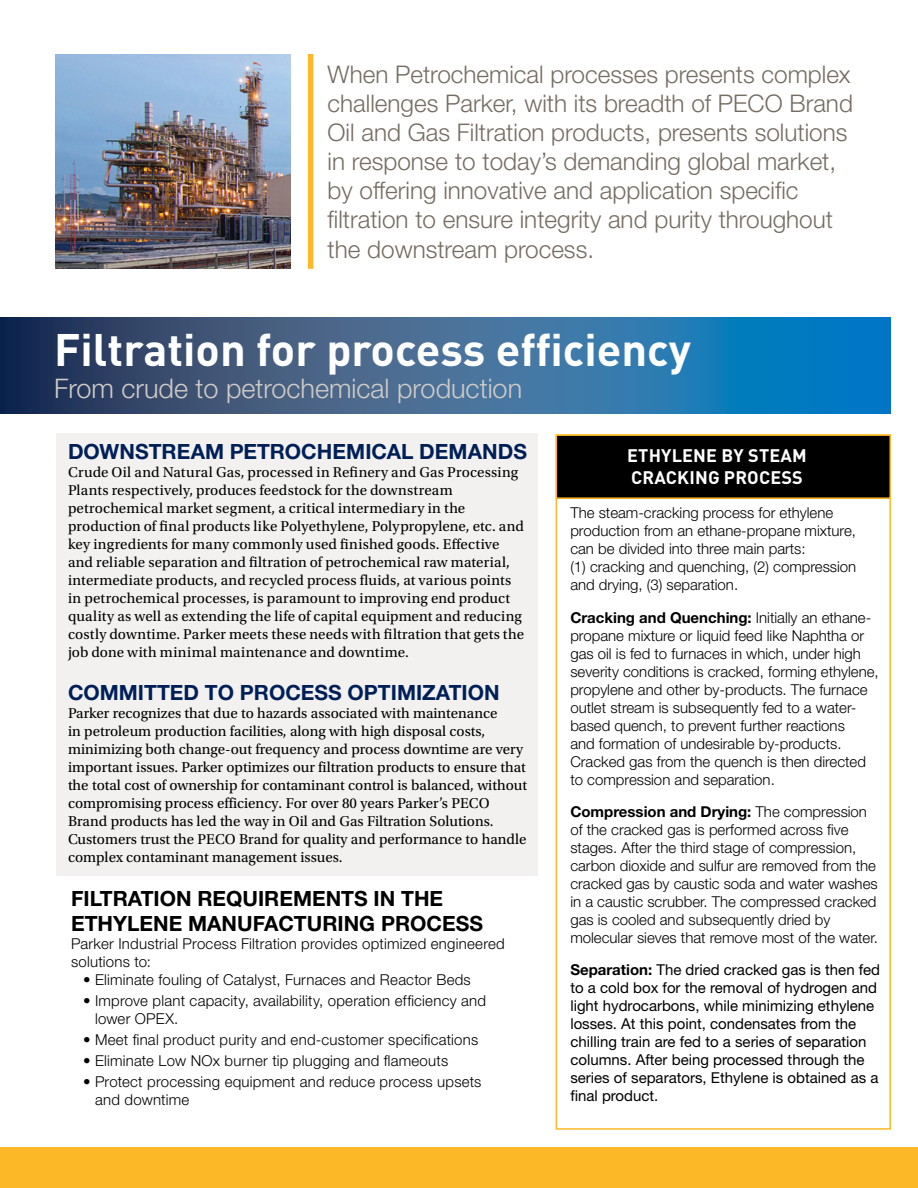
<style>
.page{position:relative;width:918px;height:1188px;background:#fff}
.page>*{position:absolute;margin:0;border:0;box-sizing:border-box;transform-origin:0 0}
.t1{font:700 45px "DINOT";color:#fff}
.t2{font:300 27px "Helvetica Neue LT Std";color:#cfcbc7}
.t3{font:300 24.3px/29.1px "Helvetica Neue LT Std";color:#756d63}
.t4{font:700 21px "Helvetica Neue LT Std";color:#001f57}
.t5{font:700 21px/25.2px "Helvetica Neue LT Std";color:#000}
.t6{font:700 18px/21.6px "DINOT";letter-spacing:.01em;color:#fff}
.t7{font:300 15px/18px "Helvetica Neue LT Std";color:#000}
.t8{font:15px/18px "Utopia Std";color:#000}
.t9{font:15px/18px "Helvetica Neue LT Std";color:#000}
.s1{font-weight:700}
</style>
<div class="page">
<div style="left:0;top:1148px;width:918px;height:40px;background:#fcb826"></div>
<img style="left:55px;top:54px;width:236px;height:215px">
<div style="left:308px;top:54px;width:5px;height:215px;background:#ffb726"></div>
<svg style="left:0;top:318px;width:891px;height:96px;background:#2e6594"></svg>
<div style="left:556px;top:434px;width:335px;height:696px;background:#fff;border:2px solid #ffb726"></div>
<div style="left:556px;top:435px;width:334px;height:63px;background:#000"></div>
<div style="left:556px;top:434px;width:335px;height:65px;border:2px solid #ffb726"></div>
<div style="left:56px;top:433px;width:482px;height:443px;background:#f2f1f0"></div>
<p class="t3" style="left:328px;top:59px;width:527px">When Petrochemical processes presents complex challenges Parker, with its breadth of PECO Brand Oil and Gas Filtration products, presents solutions in response to today’s demanding global market, by offering innovative and application specific filtration to ensure integrity and purity throughout the downstream process.</p>
<p class="t1" style="left:54px;top:319px;width:639px">Filtration for process efficiency</p>
<p class="t2" style="left:54px;top:372px;width:470px">From crude to petrochemical production</p>
<p class="t4" style="left:68px;top:439px;width:461px">DOWNSTREAM PETROCHEMICAL DEMANDS</p>
<p class="t8" style="left:68px;top:464px;width:458px">Crude Oil and Natural Gas, processed in Refinery and Gas Processing Plants respectively, produces feedstock for the downstream petrochemical market segment, a critical intermediary in the production of final products like Polyethylene, Polypropylene, etc. and key ingredients for many commonly used finished goods. Effective and reliable separation and filtration of petrochemical raw material, intermediate products, and recycled process fluids, at various points in petrochemical processes, is paramount to improving end product quality as well as extending the life of capital equipment and reducing costly downtime. Parker meets these needs with filtration that gets the job done with minimal maintenance and downtime.</p>
<p class="t4" style="left:68px;top:680px;width:433px">COMMITTED TO PROCESS OPTIMIZATION</p>
<p class="t8" style="left:68px;top:705px;width:461px">Parker recognizes that due to hazards associated with maintenance<br>in petroleum production facilities, along with high disposal costs, minimizing both change-out frequency and process downtime are very important issues. Parker optimizes our filtration products to ensure that the total cost of ownership for contaminant control is balanced, without compromising process efficiency. For over 80 years Parker’s PECO Brand products has led the way in Oil and Gas Filtration Solutions.<br>Customers trust the PECO Brand for quality and performance to handle complex contaminant management issues.</p>
<p class="t5" style="left:71px;top:885px;width:413px">FILTRATION REQUIREMENTS IN THE<br>ETHYLENE MANUFACTURING PROCESS</p>
<p class="t7" style="left:71px;top:934px;width:435px">Parker Industrial Process Filtration provides optimized engineered solutions to:</p>
<p class="t7" style="left:83px;top:970px;width:389px">• Eliminate fouling of Catalyst, Furnaces and Reactor Beds</p>
<p class="t7" style="left:95px;top:991px;width:393px;text-indent:-12px">• Improve plant capacity, availability, operation efficiency and lower OPEX.</p>
<p class="t7" style="left:83px;top:1030px;width:397px">• Meet final product purity and end-customer specifications</p>
<p class="t7" style="left:83px;top:1051px;width:367px">• Eliminate Low NOx burner tip plugging and flameouts</p>
<p class="t7" style="left:95px;top:1072px;width:388px;text-indent:-12px">• Protect processing equipment and reduce process upsets and downtime</p>
<p class="t6" style="left:627px;top:444px;width:181px">ETHYLENE BY STEAM<br>CRACKING PROCESS</p>
<p class="t7" style="left:570px;top:504px;width:287px">The steam-cracking process for ethylene production from an ethane-propane mixture, can be divided into three main parts:<br>(1) cracking and quenching, (2) compression and drying, (3) separation.</p>
<p class="t7" style="left:570px;top:608px;width:310px"><span class="s1">Cracking and Quenching:</span> Initially an ethane&shy;propane mixture or liquid feed like Naphtha or gas oil is fed to furnaces in which, under high severity conditions is cracked, forming ethylene, propylene and other by-products. The furnace outlet stream is subsequently fed to a water&shy;based quench, to prevent further reactions<br>and formation of undesirable by-products.<br>Cracked gas from the quench is then directed to compression and separation.</p>
<p class="t7" style="left:570px;top:802px;width:309px"><span class="s1">Compression and Drying:</span> The compression of the cracked gas is performed across five stages. After the third stage of compression, carbon dioxide and sulfur are removed from the cracked gas by caustic soda and water washes in a caustic scrubber. The compressed cracked gas is cooled and subsequently dried by molecular sieves that remove most of the water.</p>
<p class="t9" style="left:570px;top:961px;width:311px"><span class="s1">Separation:</span> The dried cracked gas is then fed to a cold box for the removal of hydrogen and light hydrocarbons, while minimizing ethylene losses. At this point, condensates from the chilling train are fed to a series of separation columns. After being processed through the series of separators, Ethylene is obtained as a final product.</p>
</div>
